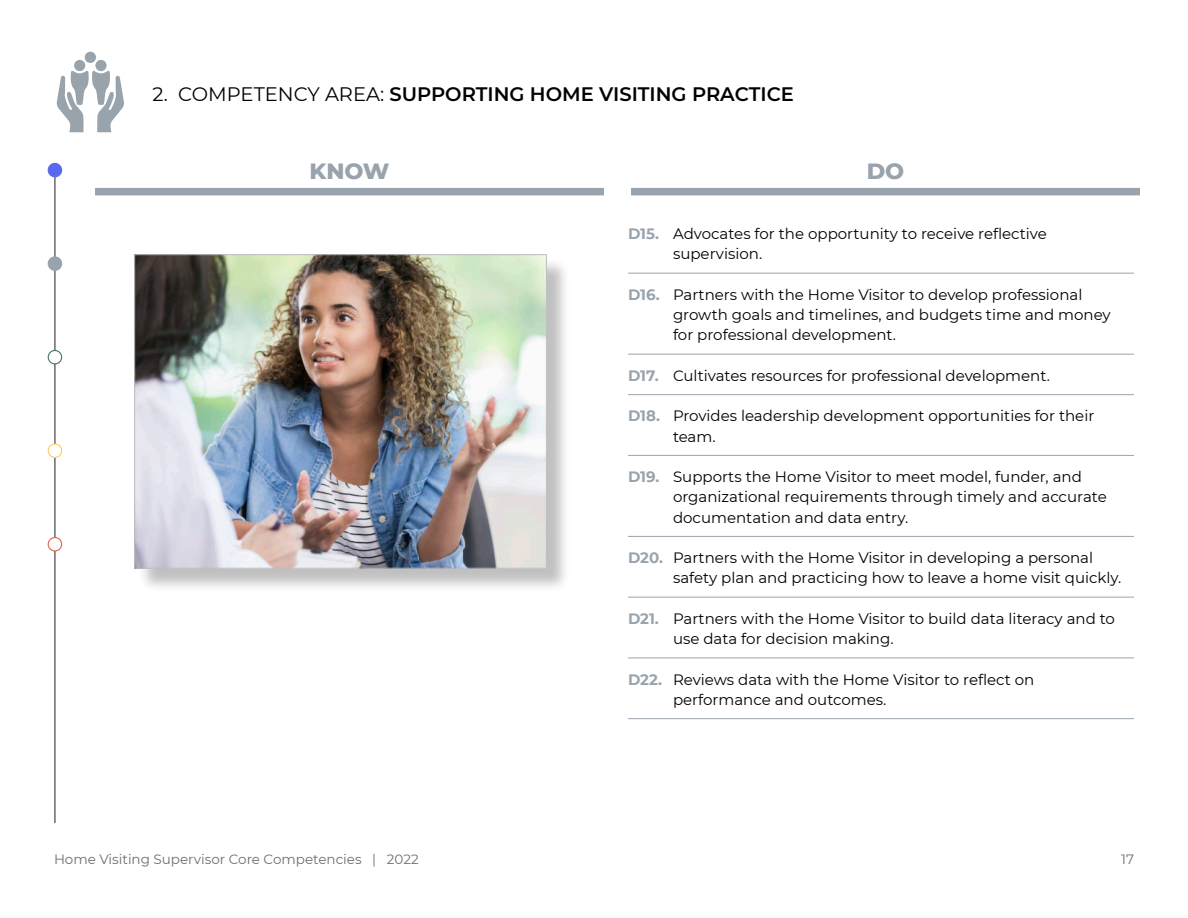
<style>
.page{position:relative;width:1188px;height:918px;background:#fff}
.page>*{position:absolute;margin:0;border:0;box-sizing:border-box;transform-origin:0 0}
.t1{font:800 22.5px "Montserrat";color:#99a3ad}
.t2{font:600 19.5px "Montserrat";color:#000}
.t3{font:15px/20.2px "Montserrat";color:#000}
.t4{font:13.5px "Montserrat";color:#6d6e71}
.s1{font-weight:400}
.s2{font-weight:700;color:#99a3ad}
</style>
<div class="page">
<hr style="left:628px;top:273px;width:506px;height:1px;background:#99a3ad">
<hr style="left:628px;top:354px;width:506px;height:1px;background:#99a3ad">
<hr style="left:628px;top:394px;width:506px;height:1px;background:#99a3ad">
<hr style="left:628px;top:455px;width:506px;height:1px;background:#99a3ad">
<hr style="left:628px;top:536px;width:506px;height:1px;background:#99a3ad">
<hr style="left:628px;top:597px;width:506px;height:1px;background:#99a3ad">
<hr style="left:628px;top:658px;width:506px;height:1px;background:#99a3ad">
<hr style="left:628px;top:718px;width:506px;height:1px;background:#99a3ad">
<div style="left:137px;top:257px;width:434px;height:336px;background:#000;opacity:.25"></div>
<img style="left:136px;top:256px;width:409px;height:311px">
<div style="left:134px;top:254px;width:413px;height:315px;border:1px solid #bcbdc0"></div>
<svg style="left:56px;top:52px;width:68px;height:80px"></svg>
<hr style="left:55px;top:165px;width:1px;height:658px;background:#221f20">
<div style="left:48px;top:163px;width:14px;height:14px;background:#5969ed;border-radius:50%"></div>
<div style="left:48px;top:163px;width:14px;height:14px;border:1px solid #5969ed;border-radius:50%"></div>
<div style="left:48px;top:257px;width:14px;height:13px;background:#98a3ac;border-radius:50%"></div>
<div style="left:48px;top:256px;width:14px;height:15px;border:1px solid #98a3ac;border-radius:50%"></div>
<div style="left:48px;top:350px;width:14px;height:14px;background:#fff;border-radius:50%"></div>
<div style="left:48px;top:350px;width:14px;height:14px;border:1px solid #467667;border-radius:50%"></div>
<div style="left:48px;top:444px;width:14px;height:13px;background:#fff;border-radius:50%"></div>
<div style="left:48px;top:443px;width:14px;height:15px;border:1px solid #ffcb64;border-radius:50%"></div>
<div style="left:48px;top:538px;width:14px;height:13px;background:#fff;border-radius:50%"></div>
<div style="left:48px;top:537px;width:14px;height:15px;border:1px solid #e06551;border-radius:50%"></div>
<div style="left:95px;top:188px;width:509px;height:7px;background:#99a3ad"></div>
<div style="left:631px;top:188px;width:509px;height:7px;background:#99a3ad"></div>
<h2 class="t2" style="left:153px;top:86px;width:643px"><span class="s1">2. COMPETENCY AREA:</span> SUPPORTING HOME VISITING PRACTICE</h2>
<h1 class="t1" style="left:309px;top:158px;width:82px">KNOW</h1>
<h1 class="t1" style="left:867px;top:158px;width:39px">DO</h1>
<p class="t4" style="left:54px;top:854px;width:366px">Home Visiting Supervisor Core Competencies | 2022</p>
<p class="t3" style="left:673px;top:223px;width:375px;text-indent:-45px"><span class="s2">D15.</span> Advocates for the opportunity to receive reflective supervision.</p>
<p class="t3" style="left:673px;top:286px;width:439px;text-indent:-45px"><span class="s2">D16.</span> Partners with the Home Visitor to develop professional growth goals and timelines, and budgets time and money for professional development.</p>
<p class="t3" style="left:628px;top:367px;width:423px"><span class="s2">D17.</span> Cultivates resources for professional development.</p>
<p class="t3" style="left:673px;top:407px;width:423px;text-indent:-45px"><span class="s2">D18.</span> Provides leadership development opportunities for their team.</p>
<p class="t3" style="left:673px;top:468px;width:435px;text-indent:-45px"><span class="s2">D19.</span> Supports the Home Visitor to meet model, funder, and organizational requirements through timely and accurate documentation and data entry.</p>
<p class="t3" style="left:673px;top:549px;width:450px;text-indent:-45px"><span class="s2">D20.</span> Partners with the Home Visitor in developing a personal safety plan and practicing how to leave a home visit quickly.</p>
<p class="t3" style="left:673px;top:610px;width:444px;text-indent:-45px"><span class="s2">D21.</span> Partners with the Home Visitor to build data literacy and to use data for decision making.</p>
<p class="t3" style="left:673px;top:669px;width:363px;text-indent:-45px"><span class="s2">D22.</span> Reviews data with the Home Visitor to reflect on performance and outcomes.</p>
<p class="t4" style="left:1121px;top:853px;width:14px">17</p>
</div>
